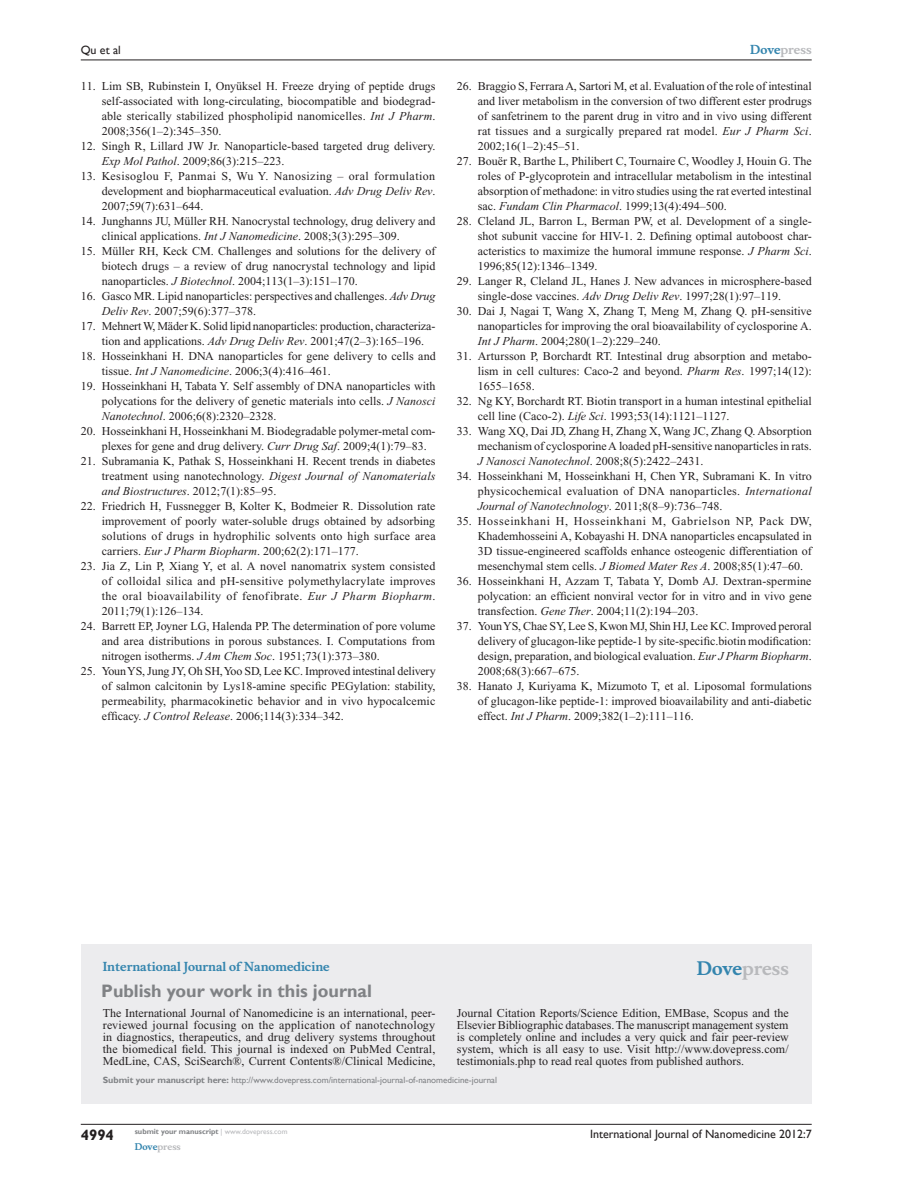
<style>
.page{position:relative;width:918px;height:1188px;background:#fff}
.page>*{position:absolute;margin:0;border:0;box-sizing:border-box;transform-origin:0 0}
.PromBx-H1{font:700 18px "Gill Sans";color:#808285}
.PromBx-Brand{font:700 18px "Musee";color:#b8b9bc}
.t1{font:700 15px "Gill Sans";color:#231f20}
.RefNL2{font:12px/15px "Times New Roman";color:#231f20;text-align:justify}
.PromBx-Tx{font:12px/12px "Times New Roman";color:#231f20;text-align:justify}
.t2{font:12px "Gill Sans";color:#231f20}
.PromBx-JrnlName{font:700 12px "Musee";color:#3485ae}
.t3{font:700 12px "Musee";color:#b8b9bc}
.PromBx-SubmitMssWebA{font:9px "Gill Sans";color:#808285}
.t4{font:700 9px "Musee";color:#b8b9bc}
.t5{font:700 7.5px "Gill Sans";color:#808285}
.s1{font-style:italic}
.s2{color:#3485ae}
.s3{font-weight:700}
.s4{font-weight:400;color:#b8b9bc}
</style>
<div class="page">
<div style="left:81px;top:944px;width:731px;height:159px;background:#ececee"></div>
<hr style="left:81px;top:1124px;width:731px;height:1px;background:#231f20">
<hr style="left:81px;top:60px;width:731px;height:1px;background:#231f20">
<p class="t2" style="left:81px;top:43px;width:42px">Qu et al</p>
<p class="RefNL2" style="left:102px;top:79px;width:335px;text-indent:-21px">11. Lim SB, Rubinstein I, Onyüksel H. Freeze drying of peptide drugs self-associated with long-circulating, biocompatible and biodegrad&shy;able sterically stabilized phospholipid nanomicelles. <span class="s1">Int J Pharm</span>.<br>2008;356(1–2):345–350.</p>
<p class="RefNL2" style="left:102px;top:139px;width:335px;text-indent:-21px">12. Singh R, Lillard JW Jr. Nanoparticle-based targeted drug delivery.<br><span class="s1">Exp Mol Pathol</span>. 2009;86(3):215–223.</p>
<p class="RefNL2" style="left:102px;top:169px;width:335px;text-indent:-21px">13. Kesisoglou F, Panmai S, Wu Y. Nanosizing – oral formulation development and biopharmaceutical evaluation. <span class="s1">Adv Drug Deliv Rev</span>.<br>2007;59(7):631–644.</p>
<p class="RefNL2" style="left:102px;top:214px;width:335px;text-indent:-21px">14. Junghanns JU, Müller RH. Nanocrystal technology, drug delivery and clinical applications. <span class="s1">Int J Nanomedicine</span>. 2008;3(3):295–309.</p>
<p class="RefNL2" style="left:102px;top:244px;width:335px;text-indent:-21px">15. Müller RH, Keck CM. Challenges and solutions for the delivery of biotech drugs – a review of drug nanocrystal technology and lipid nanoparticles. <span class="s1">J Biotechnol</span>. 2004;113(1–3):151–170.</p>
<p class="RefNL2" style="left:102px;top:289px;width:335px;text-indent:-21px">16. Gasco MR. Lipid nanoparticles: perspectives and challenges. <span class="s1">Adv Drug<br>Deliv Rev</span>. 2007;59(6):377–378.</p>
<p class="RefNL2" style="left:102px;top:319px;width:335px;text-indent:-21px">17. Mehnert W, Mäder K. Solid lipid nanoparticles: production, characteriza&shy;tion and applications. <span class="s1">Adv Drug Deliv Rev</span>. 2001;47(2–3):165–196.</p>
<p class="RefNL2" style="left:102px;top:349px;width:335px;text-indent:-21px">18. Hosseinkhani H. DNA nanoparticles for gene delivery to cells and tissue. <span class="s1">Int J Nanomedicine</span>. 2006;3(4):416–461.</p>
<p class="RefNL2" style="left:102px;top:379px;width:335px;text-indent:-21px">19. Hosseinkhani H, Tabata Y. Self assembly of DNA nanoparticles with polycations for the delivery of genetic materials into cells. <span class="s1">J Nanosci Nanotechnol</span>. 2006;6(8):2320–2328.</p>
<p class="RefNL2" style="left:102px;top:424px;width:335px;text-indent:-21px">20. Hosseinkhani H, Hosseinkhani M. Biodegradable polymer-metal com&shy;plexes for gene and drug delivery. <span class="s1">Curr Drug Saf</span>. 2009;4(1):79–83.</p>
<p class="RefNL2" style="left:102px;top:454px;width:335px;text-indent:-21px">21. Subramania K, Pathak S, Hosseinkhani H. Recent trends in diabetes treatment using nanotechnology. <span class="s1">Digest Journal of Nanomaterials and Biostructures</span>. 2012;7(1):85–95.</p>
<p class="RefNL2" style="left:102px;top:499px;width:335px;text-indent:-21px">22. Friedrich H, Fussnegger B, Kolter K, Bodmeier R. Dissolution rate improvement of poorly water-soluble drugs obtained by adsorbing solutions of drugs in hydrophilic solvents onto high surface area carriers. <span class="s1">Eur J Pharm Biopharm</span>. 200;62(2):171–177.</p>
<p class="RefNL2" style="left:102px;top:559px;width:335px;text-indent:-21px">23. Jia Z, Lin P, Xiang Y, et al. A novel nanomatrix system consisted of colloidal silica and pH-sensitive polymethylacrylate improves the oral bioavailability of fenofibrate. <span class="s1">Eur J Pharm Biopharm</span>.<br>2011;79(1):126–134.</p>
<p class="RefNL2" style="left:102px;top:619px;width:335px;text-indent:-21px">24. Barrett EP, Joyner LG, Halenda PP. The determination of pore volume and area distributions in porous substances. I. Computations from nitrogen isotherms. <span class="s1">J Am Chem Soc</span>. 1951;73(1):373–380.</p>
<p class="RefNL2" style="left:102px;top:664px;width:335px;text-indent:-21px">25. Youn YS, Jung JY, Oh SH, Yoo SD, Lee KC. Improved intestinal delivery of salmon calcitonin by Lys18-amine specific PEGylation: stability, permeability, pharmacokinetic behavior and in vivo hypocalcemic efficacy. <span class="s1">J Control Release</span>. 2006;114(3):334–342.</p>
<p class="t3" style="left:750px;top:43px;width:63px"><span class="s2">Dove</span>press</p>
<p class="RefNL2" style="left:478px;top:79px;width:335px;text-indent:-21px">26. Braggio S, Ferrara A, Sartori M, et al. Evaluation of the role of intestinal and liver metabolism in the conversion of two different ester prodrugs of sanfetrinem to the parent drug in vitro and in vivo using different rat tissues and a surgically prepared rat model. <span class="s1">Eur J Pharm Sci</span>.<br>2002;16(1–2):45–51.</p>
<p class="RefNL2" style="left:478px;top:154px;width:335px;text-indent:-21px">27. Bouër R, Barthe L, Philibert C, Tournaire C, Woodley J, Houin G. The roles of P-glycoprotein and intracellular metabolism in the intestinal absorption of methadone: in vitro studies using the rat everted intestinal sac. <span class="s1">Fundam Clin Pharmacol</span>. 1999;13(4):494–500.</p>
<p class="RefNL2" style="left:478px;top:214px;width:335px;text-indent:-21px">28. Cleland JL, Barron L, Berman PW, et al. Development of a single&shy;shot subunit vaccine for HIV-1. 2. Defining optimal autoboost char&shy;acteristics to maximize the humoral immune response. <span class="s1">J Pharm Sci</span>.<br>1996;85(12):1346–1349.</p>
<p class="RefNL2" style="left:478px;top:274px;width:335px;text-indent:-21px">29. Langer R, Cleland JL, Hanes J. New advances in microsphere-based single-dose vaccines. <span class="s1">Adv Drug Deliv Rev</span>. 1997;28(1):97–119.</p>
<p class="RefNL2" style="left:478px;top:304px;width:335px;text-indent:-21px">30. Dai J, Nagai T, Wang X, Zhang T, Meng M, Zhang Q. pH-sensitive nanoparticles for improving the oral bioavailability of cyclosporine A.<br><span class="s1">Int J Pharm</span>. 2004;280(1–2):229–240.</p>
<p class="RefNL2" style="left:478px;top:349px;width:335px;text-indent:-21px">31. Artursson P, Borchardt RT. Intestinal drug absorption and metabo&shy;lism in cell cultures: Caco-2 and beyond. <span class="s1">Pharm Res</span>. 1997;14(12):<br>1655–1658.</p>
<p class="RefNL2" style="left:478px;top:394px;width:335px;text-indent:-21px">32. Ng KY, Borchardt RT. Biotin transport in a human intestinal epithelial cell line (Caco-2). <span class="s1">Life Sci</span>. 1993;53(14):1121–1127.</p>
<p class="RefNL2" style="left:478px;top:424px;width:335px;text-indent:-21px">33. Wang XQ, Dai JD, Zhang H, Zhang X, Wang JC, Zhang Q. Absorption mechanism of cyclosporine A loaded pH-sensitive nanoparticles in rats.<br><span class="s1">J Nanosci Nanotechnol</span>. 2008;8(5):2422–2431.</p>
<p class="RefNL2" style="left:478px;top:469px;width:335px;text-indent:-21px">34. Hosseinkhani M, Hosseinkhani H, Chen YR, Subramani K. In vitro physicochemical evaluation of DNA nanoparticles. <span class="s1">International Journal of Nanotechnology</span>. 2011;8(8–9):736–748.</p>
<p class="RefNL2" style="left:478px;top:514px;width:335px;text-indent:-21px">35. Hosseinkhani H, Hosseinkhani M, Gabrielson NP, Pack DW, Khademhosseini A, Kobayashi H. DNA nanoparticles encapsulated in 3D tissue-engineered scaffolds enhance osteogenic differentiation of mesenchymal stem cells. <span class="s1">J Biomed Mater Res A</span>. 2008;85(1):47–60.</p>
<p class="RefNL2" style="left:478px;top:574px;width:335px;text-indent:-21px">36. Hosseinkhani H, Azzam T, Tabata Y, Domb AJ. Dextran-spermine polycation: an efficient nonviral vector for in vitro and in vivo gene transfection. <span class="s1">Gene Ther</span>. 2004;11(2):194–203.</p>
<p class="RefNL2" style="left:478px;top:619px;width:336px;text-indent:-21px">37. Youn YS, Chae SY, Lee S, Kwon MJ, Shin HJ, Lee KC. Improved peroral delivery of glucagon-like peptide-1 by site-specific.biotin modification: design, preparation, and biological evaluation. <span class="s1">Eur J Pharm Biopharm</span>.<br>2008;68(3):667–675.</p>
<p class="RefNL2" style="left:478px;top:679px;width:335px;text-indent:-21px">38. Hanato J, Kuriyama K, Mizumoto T, et al. Liposomal formulations of glucagon-like peptide-1: improved bioavailability and anti-diabetic effect. <span class="s1">Int J Pharm</span>. 2009;382(1–2):111–116.</p>
<p class="PromBx-JrnlName" style="left:103px;top:959px;width:228px">International Journal of Nanomedicine</p>
<p class="PromBx-H1" style="left:101px;top:980px;width:272px">Publish your work in this journal</p>
<p class="PromBx-Brand" style="left:697px;top:958px;width:94px"><span class="s2">Dove</span>press</p>
<p class="PromBx-Tx" style="left:103px;top:1007px;width:334px">The International Journal of Nanomedicine is an international, peer&shy;reviewed journal focusing on the application of nanotechnology in diagnostics, therapeutics, and drug delivery systems throughout the biomedical field. This journal is indexed on PubMed Central, MedLine, CAS, SciSearch®, Current Contents®/Clinical Medicine,</p>
<p class="PromBx-Tx" style="left:457px;top:1007px;width:333px">Journal Citation Reports/Science Edition, EMBase, Scopus and the Elsevier Bibliographic databases. The manuscript management system is completely online and includes a very quick and fair peer-review system, which is all easy to use. Visit http://www.dovepress.com/ testimonials.php to read real quotes from published authors.</p>
<p class="PromBx-SubmitMssWebA" style="left:103px;top:1075px;width:396px"><span class="s3">Submit your manuscript here:</span> http://www.dovepress.com/international-journal-of-nanomedicine-journal</p>
<p class="t1" style="left:81px;top:1126px;width:35px">4994</p>
<p class="t5" style="left:135px;top:1127px;width:154px">submit your manuscript <span class="s4">| www.dovepress.com</span></p>
<p class="t4" style="left:135px;top:1141px;width:48px"><span class="s2">Dove</span>press</p>
<p class="t2" style="left:590px;top:1127px;width:223px">International Journal of Nanomedicine 2012:7</p>
</div>
